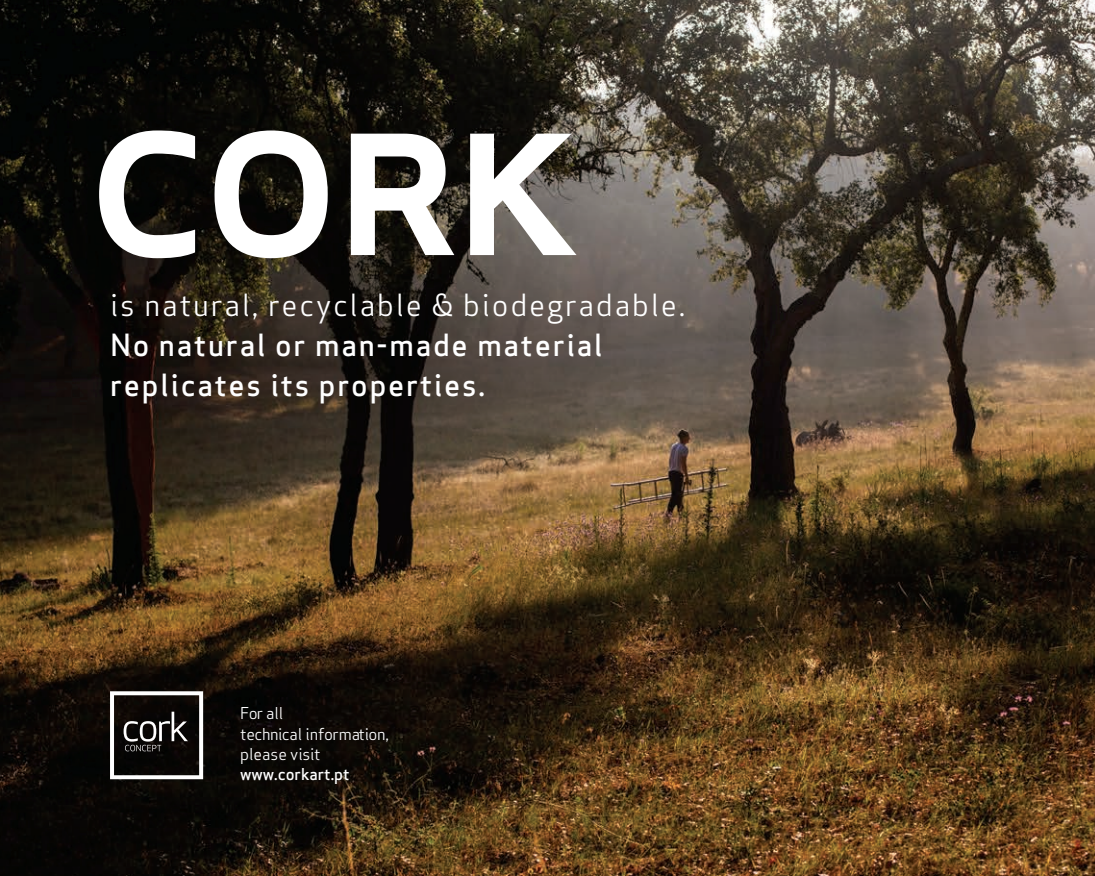
<style>
.page{position:relative;width:1095px;height:876px;background:#fff}
.page>*{position:absolute;margin:0;border:0;box-sizing:border-box;transform-origin:0 0}
.t1{font:242.8px "Apex Sans C Medium";color:#fff}
.t2{font:29.8px/40.2px "Apex Sans T Medium";letter-spacing:.06em;color:#fff}
.t3{font:29.8px "Apex Sans T Book";letter-spacing:.06em;color:#fff}
.t4{font:16px/20.4px "Apex Sans T Book";letter-spacing:-.02em;color:#fff}
.t5{font:16px "Apex Sans T Medium";color:#fff}
</style>
<div class="page">
<img style="left:0;top:0;width:1094px;height:876px">
<svg style="left:110px;top:691px;width:93px;height:88px"></svg>
<h1 class="t1" style="left:82px;top:9px;width:503px">cork</h1>
<p class="t3" style="left:110px;top:286px;width:576px">is natural, recyclable &amp; biodegradable.</p>
<p class="t2" style="left:110px;top:325px;width:494px">No natural or man-made material replicates its properties.</p>
<p class="t4" style="left:240px;top:703px;width:150px">For all<br>technical information, please visit</p>
<p class="t5" style="left:240px;top:764px;width:111px">www.corkart.pt</p>
</div>
